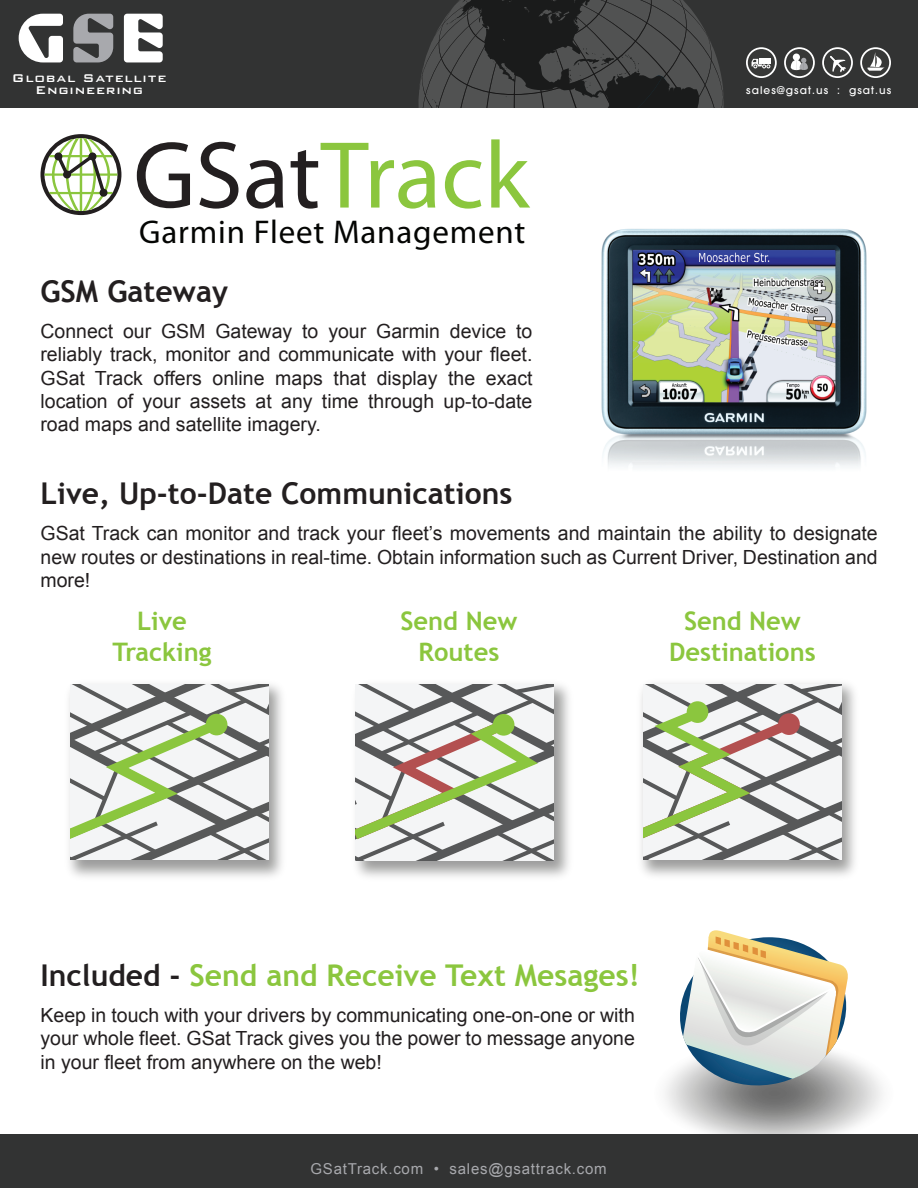
<style>
.page{position:relative;width:918px;height:1188px;background:#fff}
.page>*{position:absolute;margin:0;border:0;box-sizing:border-box;transform-origin:0 0}
.t1{font:96px "Myriad Pro";color:#8bc63e}
.t2{font:67.5px "Shuriken Boy";color:#fff}
.t3{font:33px "Myriad Pro";letter-spacing:.025em;color:#040503}
.t4{font:700 30px "Trebuchet MS";color:#231f20}
.t5{font:700 30px "Trebuchet MS";color:#8bc63e}
.t6{font:700 25.5px/30.6px "Trebuchet MS";color:#8bc63e;text-align:center}
.t7{font:19.5px/23.4px "Arial";color:#231f20;text-align:justify}
.t8{font:15px "Arial";letter-spacing:.05em;color:#a8a9ad}
.t9{font:500 15px/12px "Bank Gothic BT";letter-spacing:.05em;color:#fff;text-align:center}
.t10{font:500 10.5px "Avant Garde";letter-spacing:.1em;color:#fff}
.s1{color:#a8a9ad}
.s2{color:#231f20}
</style>
<div class="page">
<img style="left:601px;top:228px;width:266px;height:240px">
<div style="left:41px;top:134px;width:80px;height:81px;background:#231f20;border-radius:50%"></div>
<svg style="left:45px;top:138px;width:72px;height:73px"></svg>
<img style="left:69px;top:684px;width:213px;height:193px">
<svg style="left:70px;top:684px;width:198px;height:176px"></svg>
<svg style="left:654px;top:1039px;width:240px;height:109px"></svg>
<svg style="left:672px;top:930px;width:182px;height:164px"></svg>
<img style="left:355px;top:684px;width:214px;height:193px">
<svg style="left:356px;top:684px;width:198px;height:177px"></svg>
<div style="left:493px;top:714px;width:21px;height:22px;background:#8bc63e;border-radius:50%"></div>
<img style="left:641px;top:683px;width:214px;height:193px">
<svg style="left:644px;top:684px;width:197px;height:176px"></svg>
<div style="left:778px;top:713px;width:22px;height:22px;background:#b45051;border-radius:50%"></div>
<div style="left:0;top:1134px;width:918px;height:54px;background:#323333"></div>
<div style="left:0;top:0;width:918px;height:108px;background:#323333"></div>
<svg style="left:418px;top:0;width:306px;height:108px;background:#3c3d3d"></svg>
<svg style="left:784px;top:47px;width:31px;height:31px"></svg>
<svg style="left:786px;top:49px;width:27px;height:27px"></svg>
<div style="left:788px;top:51px;width:23px;height:23px;background:#373837;border-radius:50%"></div>
<div style="left:793px;top:54px;width:7px;height:7px;background:#fff;border-radius:50%"></div>
<svg style="left:791px;top:58px;width:17px;height:12px"></svg>
<svg style="left:822px;top:47px;width:31px;height:31px"></svg>
<svg style="left:824px;top:49px;width:27px;height:27px"></svg>
<div style="left:826px;top:51px;width:23px;height:23px;background:#373837;border-radius:50%"></div>
<svg style="left:829px;top:55px;width:17px;height:17px"></svg>
<svg style="left:860px;top:47px;width:31px;height:31px"></svg>
<svg style="left:862px;top:49px;width:27px;height:27px"></svg>
<div style="left:864px;top:51px;width:23px;height:23px;background:#373837;border-radius:50%"></div>
<svg style="left:868px;top:53px;width:17px;height:18px"></svg>
<svg style="left:746px;top:47px;width:31px;height:31px"></svg>
<svg style="left:748px;top:49px;width:27px;height:27px"></svg>
<div style="left:750px;top:51px;width:23px;height:23px;background:#373837;border-radius:50%"></div>
<div style="left:759px;top:58px;width:12px;height:6px;background:#fff"></div>
<svg style="left:752px;top:59px;width:18px;height:9px"></svg>
<h2 class="t2" style="left:17px;top:-2px;width:153px">G<span class="s1">S</span>E</h2>
<p class="t9" style="left:12px;top:72px;width:156px">Global Satellite<br>Engineering</p>
<h1 class="t1" style="left:133px;top:116px;width:397px"><span class="s2">GSat</span>Track</h1>
<h3 class="t3" style="left:139px;top:212px;width:388px">Garmin Fleet Management</h3>
<h3 class="t4" style="left:40px;top:272px;width:189px">GSM Gateway</h3>
<p class="t7" style="left:40px;top:319px;width:494px">Connect our GSM Gateway to your Garmin device to reliably track, monitor and communicate with your fleet.<br>GSat Track offers online maps that display the exact location of your assets at any time through up-to-date road maps and satellite imagery.</p>
<h3 class="t4" style="left:40px;top:475px;width:473px">Live, Up-to-Date Communications</h3>
<p class="t10" style="left:746px;top:84px;width:146px">sales@gsat.us : gsat.us</p>
<p class="t7" style="left:40px;top:522px;width:839px">GSat Track can monitor and track your fleet’s movements and maintain the ability to designate new routes or destinations in real-time. Obtain information such as Current Driver, Destination and more!</p>
<h3 class="t6" style="left:112px;top:606px;width:101px">Live<br>Tracking</h3>
<h3 class="t6" style="left:669px;top:606px;width:148px">Send New<br>Destinations</h3>
<h3 class="t6" style="left:401px;top:606px;width:118px">Send New<br>Routes</h3>
<h3 class="t5" style="left:40px;top:956px;width:601px"><span class="s2">Included -</span> Send and Receive Text Mesages!</h3>
<p class="t7" style="left:40px;top:1003px;width:596px">Keep in touch with your drivers by communicating one-on-one or with your whole fleet. GSat Track gives you the power to message anyone in your fleet from anywhere on the web!</p>
<p class="t8" style="left:311px;top:1159px;width:298px">GSatTrack.com • sales@gsattrack.com</p>
</div>
